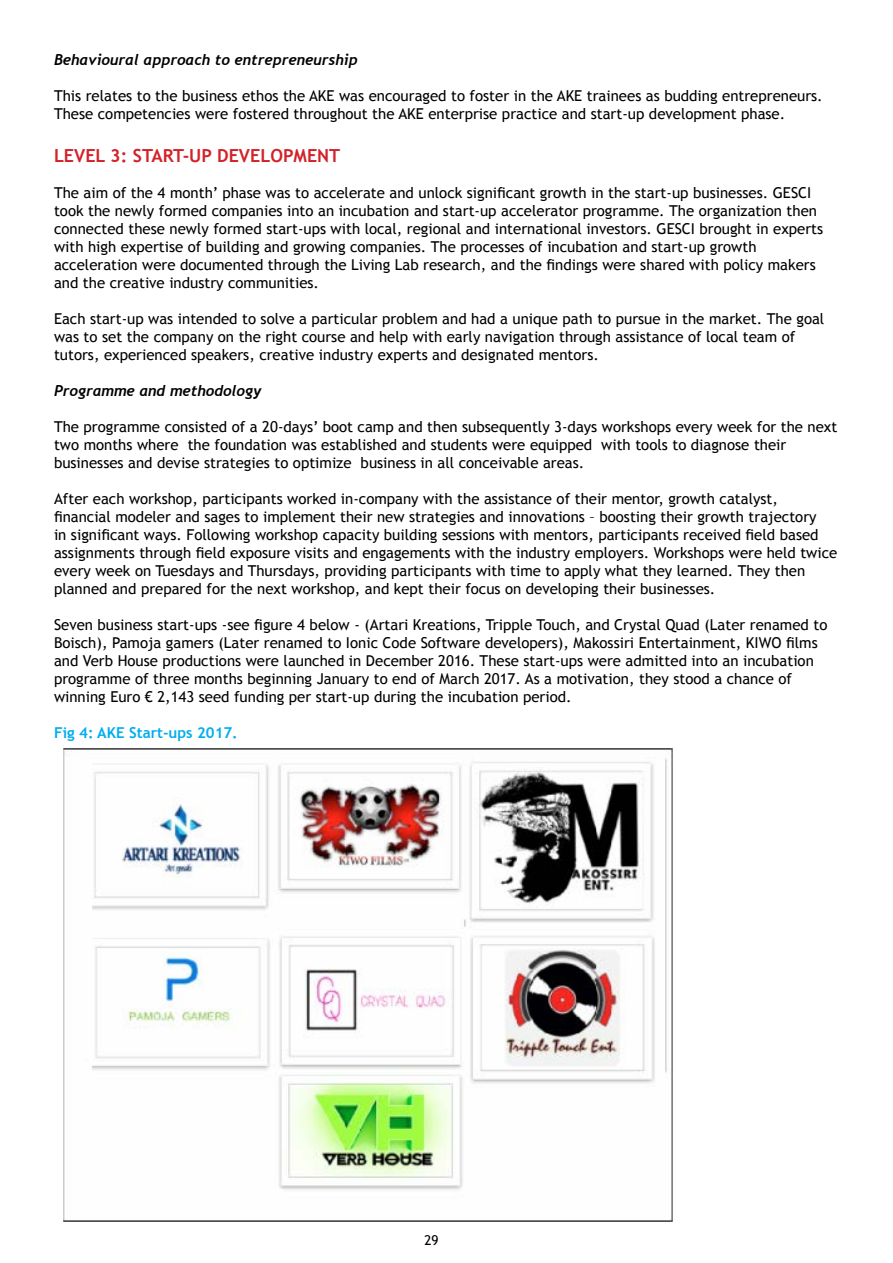
<style>
.page{position:relative;width:893px;height:1263px;background:#fff}
.page>*{position:absolute;margin:0;border:0;box-sizing:border-box;transform-origin:0 0}
.t1{font:700 18px "Trebuchet MS";color:#d2232a}
.t2{font:15px/18px "Trebuchet MS";color:#000}
.t3{font:italic 700 15px "Trebuchet";color:#000}
.t4{font:700 15px "Trebuchet MS";color:#00aeef}
.t5{font:13.5px "Trebuchet MS";color:#000}
</style>
<div class="page">
<img style="left:64px;top:748px;width:608px;height:474px">
<p class="t3" style="left:54px;top:51px;width:305px">Behavioural approach to entrepreneurship</p>
<p class="t2" style="left:54px;top:87px;width:770px">This relates to the business ethos the AKE was encouraged to foster in the AKE trainees as budding entrepreneurs.<br>These competencies were fostered throughout the AKE enterprise practice and start-up development phase.</p>
<p class="t1" style="left:54px;top:145px;width:288px">LEVEL 3: START-UP DEVELOPMENT</p>
<p class="t2" style="left:54px;top:184px;width:771px">The aim of the 4 month’ phase was to accelerate and unlock significant growth in the start-up businesses. GESCI took the newly formed companies into an incubation and start-up accelerator programme. The organization then connected these newly formed start-ups with local, regional and international investors. GESCI brought in experts with high expertise of building and growing companies. The processes of incubation and start-up growth acceleration were documented through the Living Lab research, and the findings were shared with policy makers and the creative industry communities.</p>
<p class="t2" style="left:54px;top:310px;width:772px">Each start-up was intended to solve a particular problem and had a unique path to pursue in the market. The goal was to set the company on the right course and help with early navigation through assistance of local team of tutors, experienced speakers, creative industry experts and designated mentors.</p>
<p class="t3" style="left:54px;top:382px;width:209px">Programme and methodology</p>
<p class="t2" style="left:54px;top:418px;width:785px">The programme consisted of a 20-days’ boot camp and then subsequently 3-days workshops every week for the next two months where the foundation was established and students were equipped with tools to diagnose their businesses and devise strategies to optimize business in all conceivable areas.</p>
<p class="t2" style="left:54px;top:490px;width:785px">After each workshop, participants worked in-company with the assistance of their mentor, growth catalyst, financial modeler and sages to implement their new strategies and innovations – boosting their growth trajectory<br>in significant ways. Following workshop capacity building sessions with mentors, participants received field based assignments through field exposure visits and engagements with the industry employers. Workshops were held twice every week on Tuesdays and Thursdays, providing participants with time to apply what they learned. They then planned and prepared for the next workshop, and kept their focus on developing their businesses.</p>
<p class="t2" style="left:54px;top:616px;width:775px">Seven business start-ups -see figure 4 below - (Artari Kreations, Tripple Touch, and Crystal Quad (Later renamed to Boisch), Pamoja gamers (Later renamed to Ionic Code Software developers), Makossiri Entertainment, KIWO films and Verb House productions were launched in December 2016. These start-ups were admitted into an incubation programme of three months beginning January to end of March 2017. As a motivation, they stood a chance of winning Euro € 2,143 seed funding per start-up during the incubation period.</p>
<p class="t4" style="left:54px;top:724px;width:185px">Fig 4: AKE Start-ups 2017.</p>
<p class="t5" style="left:424px;top:1232px;width:16px">29</p>
</div>
